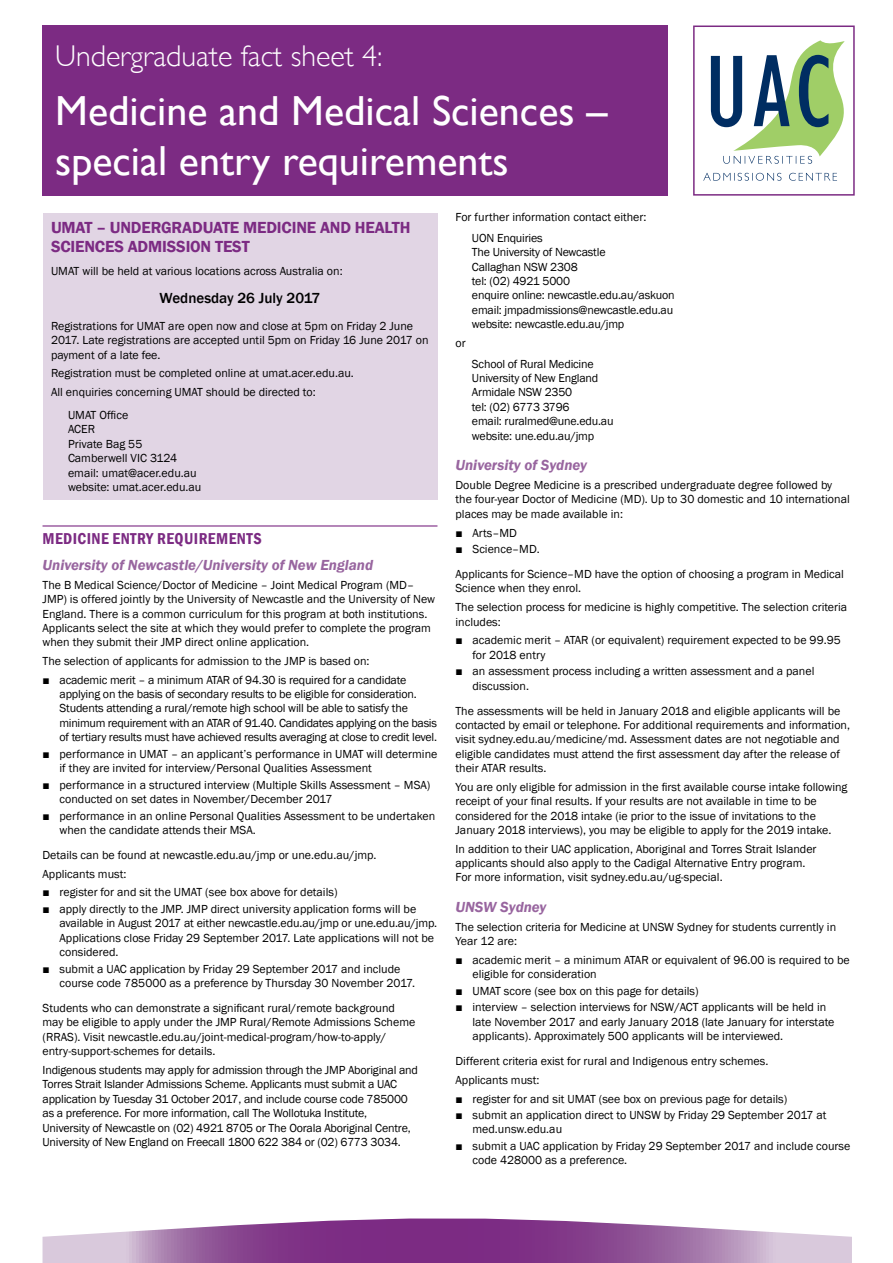
<style>
.page{position:relative;width:893px;height:1263px;background:#fff}
.page>*{position:absolute;margin:0;border:0;box-sizing:border-box;transform-origin:0 0}
.t1{font:42px/50.4px "Gill Sans";color:#fff}
.t2{font:300 30px "Gill Sans";color:#fff}
.t3{font:600 16.5px/19.5px "Franklin Gothic";letter-spacing:-.01em;color:#7c2b83}
.t4{font:600 condensed 16.2px "Franklin Gothic";letter-spacing:.025em;color:#7c2b83}
.t5{font:italic 600 15px "Franklin Gothic";color:#98659f}
.t6{font:500 15px "Franklin Gothic";color:#000}
.t7{font:12px/14.4px "Franklin Gothic";color:#000}
</style>
<div class="page">
<div style="left:43px;top:26px;width:625px;height:170px;background:#7c2b83"></div>
<svg style="left:703px;top:173px;width:78px;height:8px"></svg>
<svg style="left:789px;top:173px;width:48px;height:8px"></svg>
<svg style="left:711px;top:40px;width:133px;height:124px"></svg>
<div style="left:693px;top:26px;width:162px;height:170px;border:2px solid #7c2b83"></div>
<hr style="left:43px;top:525px;width:394px;height:1px;background:#7c2b83">
<div style="left:43px;top:213px;width:394px;height:286px;background:#e1d5e4"></div>
<svg style="left:42px;top:1218px;width:810px;height:45px"></svg>
<h2 class="t2" style="left:55px;top:39px;width:329px">Undergraduate fact sheet 4:</h2>
<h1 class="t1" style="left:55px;top:86px;width:554px">Medicine and Medical Sciences – special entry requirements</h1>
<h3 class="t3" style="left:51px;top:218px;width:351px">UMAT – UNDERGRADUATE MEDICINE AND HEALTH<br>SCIENCES ADMISSION TEST</h3>
<p class="t7" style="left:51px;top:264px;width:293px">UMAT will be held at various locations across Australia on:</p>
<p class="t6" style="left:160px;top:289px;width:162px">Wednesday 26 July 2017</p>
<p class="t7" style="left:51px;top:319px;width:379px">Registrations for UMAT are open now and close at 5pm on Friday 2 June<br>2017. Late registrations are accepted until 5pm on Friday 16 June 2017 on payment of a late fee.</p>
<p class="t7" style="left:51px;top:364px;width:304px;line-height:18.6px">Registration must be completed online at umat.acer.edu.au.<br>All enquiries concerning UMAT should be directed to:</p>
<p class="t7" style="left:68px;top:408px;width:135px">UMAT Office<br>ACER<br>Private Bag 55<br>Camberwell VIC 3124 email: umat@acer.edu.au website: umat.acer.edu.au</p>
<p class="t7" style="left:472px;top:207px;width:176px;line-height:20.9px;text-indent:-16px">For further information contact either:<br>UON Enquiries</p>
<p class="t7" style="left:472px;top:245px;width:204px">The University of Newcastle<br>Callaghan NSW 2308<br>tel: (02) 4921 5000<br>enquire online: newcastle.edu.au/askuon email: jmpadmissions@newcastle.edu.au website: newcastle.edu.au/jmp</p>
<p class="t7" style="left:455px;top:336px;width:12px">or</p>
<p class="t7" style="left:472px;top:357px;width:143px">School of Rural Medicine<br>University of New England<br>Armidale NSW 2350<br>tel: (02) 6773 3796<br>email: ruralmed@une.edu.au website: une.edu.au/jmp</p>
<p class="t5" style="left:455px;top:456px;width:133px">University of Sydney</p>
<p class="t7" style="left:455px;top:478px;width:396px">Double Degree Medicine is a prescribed undergraduate degree followed by the four-year Doctor of Medicine (MD). Up to 30 domestic and 10 international places may be made available in:</p>
<p class="t7" style="left:455px;top:526px;width:63px">■ Arts–MD</p>
<p class="t7" style="left:455px;top:537px;width:390px;line-height:25px">■ Science–MD.<br>Applicants for Science–MD have the option of choosing a program in Medical</p>
<p class="t7" style="left:455px;top:579px;width:393px;line-height:18.6px">Science when they enrol.<br>The selection process for medicine is highly competitive. The selection criteria</p>
<p class="t7" style="left:455px;top:615px;width:47px">includes:</p>
<p class="t7" style="left:472px;top:633px;width:370px;text-indent:-17px">■ academic merit – ATAR (or equivalent) requirement expected to be 99.95 for 2018 entry</p>
<p class="t7" style="left:472px;top:664px;width:343px;text-indent:-17px">■ an assessment process including a written assessment and a panel discussion.</p>
<p class="t7" style="left:455px;top:704px;width:396px">The assessments will be held in January 2018 and eligible applicants will be contacted by email or telephone. For additional requirements and information, visit sydney.edu.au/medicine/md. Assessment dates are not negotiable and eligible candidates must attend the first assessment day after the release of their ATAR results.</p>
<p class="t7" style="left:455px;top:780px;width:393px">You are only eligible for admission in the first available course intake following receipt of your final results. If your results are not available in time to be considered for the 2018 intake (ie prior to the issue of invitations to the January 2018 interviews), you may be eligible to apply for the 2019 intake.</p>
<p class="t7" style="left:455px;top:842px;width:363px">In addition to their UAC application, Aboriginal and Torres Strait Islander applicants should also apply to the Cadigal Alternative Entry program.<br>For more information, visit sydney.edu.au/ug-special.</p>
<p class="t5" style="left:455px;top:897px;width:92px">UNSW Sydney</p>
<p class="t7" style="left:455px;top:920px;width:382px">The selection criteria for Medicine at UNSW Sydney for students currently in<br>Year 12 are:</p>
<p class="t7" style="left:472px;top:953px;width:379px;text-indent:-17px">■ academic merit – a minimum ATAR or equivalent of 96.00 is required to be eligible for consideration</p>
<p class="t7" style="left:455px;top:984px;width:245px">■ UMAT score (see box on this page for details)</p>
<p class="t7" style="left:472px;top:1000px;width:363px;text-indent:-17px">■ interview – selection interviews for NSW/ACT applicants will be held in late November 2017 and early January 2018 (late January for interstate applicants). Approximately 500 applicants will be interviewed.</p>
<p class="t7" style="left:455px;top:1052px;width:314px;line-height:18.6px">Different criteria exist for rural and Indigenous entry schemes.<br>Applicants must:</p>
<p class="t7" style="left:455px;top:1091px;width:333px">■ register for and sit UMAT (see box on previous page for details)</p>
<p class="t7" style="left:472px;top:1108px;width:356px;text-indent:-17px">■ submit an application direct to UNSW by Friday 29 September 2017 at med.unsw.edu.au</p>
<p class="t7" style="left:472px;top:1139px;width:379px;text-indent:-17px">■ submit a UAC application by Friday 29 September 2017 and include course code 428000 as a preference.</p>
<h3 class="t4" style="left:43px;top:527px;width:221px">MEDICINE ENTRY REQUIREMENTS</h3>
<p class="t5" style="left:43px;top:555px;width:332px">University of Newcastle/University of New England</p>
<p class="t7" style="left:43px;top:578px;width:394px">The B Medical Science/Doctor of Medicine – Joint Medical Program (MD– JMP) is offered jointly by the University of Newcastle and the University of New England. There is a common curriculum for this program at both institutions.<br>Applicants select the site at which they would prefer to complete the program when they submit their JMP direct online application.</p>
<p class="t7" style="left:43px;top:654px;width:329px">The selection of applicants for admission to the JMP is based on:</p>
<p class="t7" style="left:60px;top:673px;width:379px;text-indent:-17px">■ academic merit – a minimum ATAR of 94.30 is required for a candidate applying on the basis of secondary results to be eligible for consideration.<br>Students attending a rural/remote high school will be able to satisfy the minimum requirement with an ATAR of 91.40. Candidates applying on the basis of tertiary results must have achieved results averaging at close to credit level.</p>
<p class="t7" style="left:60px;top:747px;width:379px;text-indent:-17px">■ performance in UMAT – an applicant’s performance in UMAT will determine if they are invited for interview/Personal Qualities Assessment</p>
<p class="t7" style="left:60px;top:778px;width:372px;text-indent:-17px">■ performance in a structured interview (Multiple Skills Assessment – MSA) conducted on set dates in November/December 2017</p>
<p class="t7" style="left:60px;top:809px;width:377px;text-indent:-17px">■ performance in an online Personal Qualities Assessment to be undertaken when the candidate attends their MSA.</p>
<p class="t7" style="left:43px;top:846px;width:335px;line-height:18.6px">Details can be found at newcastle.edu.au/jmp or une.edu.au/jmp.<br>Applicants must:</p>
<p class="t7" style="left:43px;top:885px;width:297px">■ register for and sit the UMAT (see box above for details)</p>
<p class="t7" style="left:60px;top:902px;width:379px;text-indent:-17px">■ apply directly to the JMP. JMP direct university application forms will be available in August 2017 at either newcastle.edu.au/jmp or une.edu.au/jmp.<br>Applications close Friday 29 September 2017. Late applications will not be considered.</p>
<p class="t7" style="left:60px;top:962px;width:357px;text-indent:-17px">■ submit a UAC application by Friday 29 September 2017 and include course code 785000 as a preference by Thursday 30 November 2017.</p>
<p class="t7" style="left:43px;top:1001px;width:374px">Students who can demonstrate a significant rural/remote background may be eligible to apply under the JMP Rural/Remote Admissions Scheme (RRAS). Visit newcastle.edu.au/joint-medical-program/how-to-apply/ entry‑support‑schemes for details.</p>
<p class="t7" style="left:43px;top:1063px;width:377px">Indigenous students may apply for admission through the JMP Aboriginal and Torres Strait Islander Admissions Scheme. Applicants must submit a UAC application by Tuesday 31 October 2017, and include course code 785000 as a preference. For more information, call The Wollotuka Institute,<br>University of Newcastle on (02) 4921 8705 or The Oorala Aboriginal Centre, University of New England on Freecall 1800 622 384 or (02) 6773 3034.</p>
</div>
